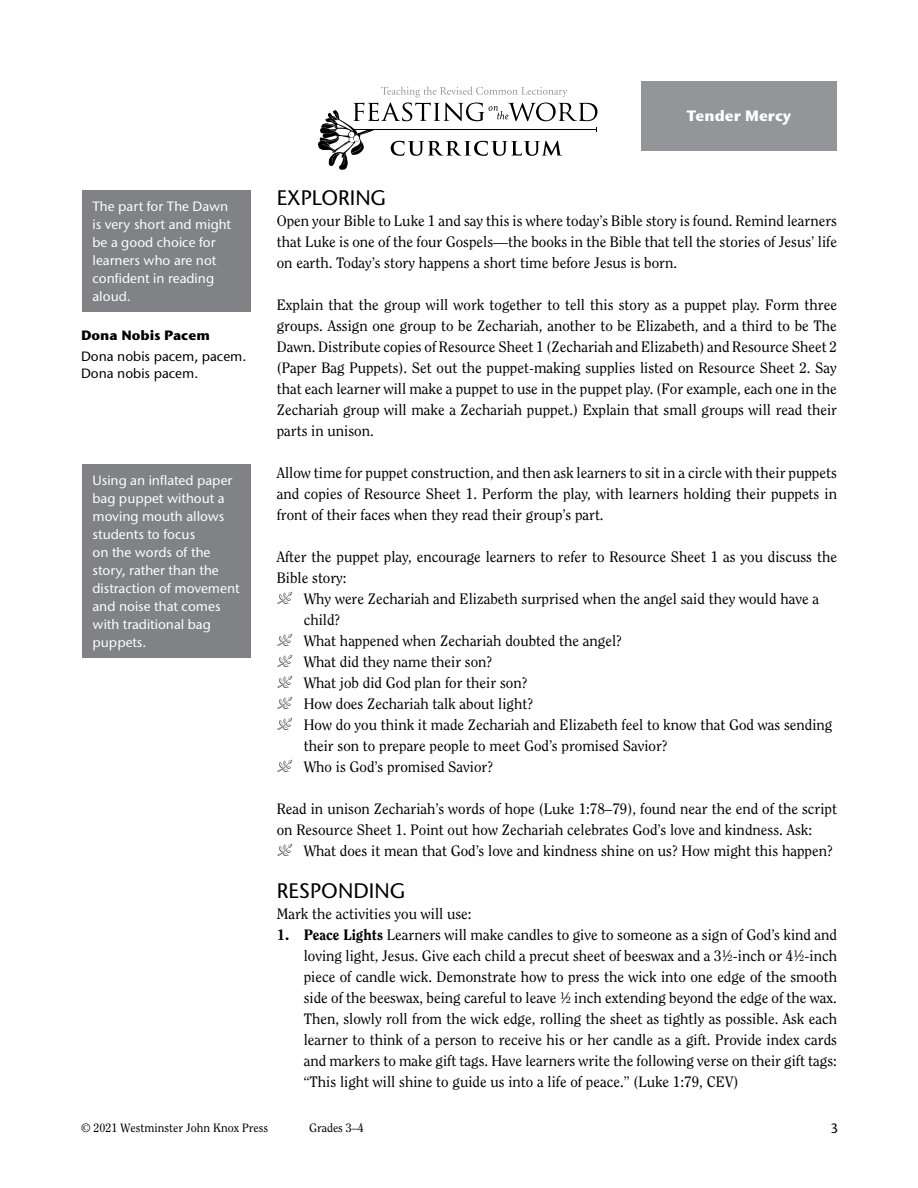
<style>
.page{position:relative;width:918px;height:1188px;background:#fff}
.page>*{position:absolute;margin:0;border:0;box-sizing:border-box;transform-origin:0 0}
.t1{font:500 21px "Stone Sans ITC Std";color:#000}
.t2{font:15px/21px "Clearface Std";color:#000;text-align:justify}
.t3{font:700 15px "Stone Sans ITC Std";color:#fff}
.t4{font:500 13.5px/18px "Stone Sans ITC Std";color:#fff}
.t5{font:500 13.5px/16.5px "Stone Sans ITC Std";color:#000}
.t6{font:700 13.5px "Stone Sans ITC Std";color:#000}
.t7{font:12px "Clearface Std";color:#000}
.s1{font-family:"Type Embellishments Two";font-size:18px}
.s2{font-weight:800}
</style>
<div class="page">
<svg style="left:318px;top:86px;width:280px;height:84px"></svg>
<div style="left:641px;top:81px;width:196px;height:69px;background:#939598"></div>
<div style="left:82px;top:190px;width:168px;height:121px;background:#808285"></div>
<div style="left:82px;top:464px;width:168px;height:194px;background:#808285"></div>
<p class="t4" style="left:92px;top:197px;width:140px">The part for The Dawn is very short and might be a good choice for learners who are not confident in reading aloud.</p>
<p class="t6" style="left:81px;top:326px;width:130px">Dona Nobis Pacem</p>
<p class="t5" style="left:81px;top:348px;width:167px">Dona nobis pacem, pacem.<br>Dona nobis pacem.</p>
<p class="t4" style="left:92px;top:471px;width:149px">Using an inflated paper bag puppet without a moving mouth allows students to focus<br>on the words of the story, rather than the distraction of movement and noise that comes with traditional bag puppets.</p>
<p class="t3" style="left:687px;top:106px;width:106px">Tender Mercy</p>
<h1 class="t1" style="left:277px;top:185px;width:111px">EXPLORING</h1>
<p class="t2" style="left:277px;top:211px;width:562px">Open your Bible to Luke 1 and say this is where today’s Bible story is found. Remind learners that Luke is one of the four Gospels—the books in the Bible that tell the stories of Jesus’ life on earth. Today’s story happens a short time before Jesus is born.</p>
<p class="t2" style="left:277px;top:295px;width:562px">Explain that the group will work together to tell this story as a puppet play. Form three groups. Assign one group to be Zechariah, another to be Elizabeth, and a third to be The Dawn. Distribute copies of Resource Sheet 1 (Zechariah and Elizabeth) and Resource Sheet 2 (Paper Bag Puppets). Set out the puppet-making supplies listed on Resource Sheet 2. Say that each learner will make a puppet to use in the puppet play. (For example, each one in the Zechariah group will make a Zechariah puppet.) Explain that small groups will read their parts in unison.</p>
<p class="t2" style="left:277px;top:463px;width:562px">Allow time for puppet construction, and then ask learners to sit in a circle with their puppets and copies of Resource Sheet 1. Perform the play, with learners holding their puppets in front of their faces when they read their group’s part.</p>
<p class="t2" style="left:277px;top:547px;width:562px">After the puppet play, encourage learners to refer to Resource Sheet 1 as you discuss the</p>
<p class="t2" style="left:277px;top:568px;width:71px">Bible story:</p>
<p class="t2" style="left:277px;top:589px;width:544px"><span class="s1">P</span> Why were Zechariah and Elizabeth surprised when the angel said they would have a</p>
<p class="t2" style="left:304px;top:610px;width:38px">child?</p>
<p class="t2" style="left:277px;top:631px;width:347px"><span class="s1">P</span> What happened when Zechariah doubted the angel?</p>
<p class="t2" style="left:277px;top:652px;width:217px"><span class="s1">P</span> What did they name their son?</p>
<p class="t2" style="left:277px;top:673px;width:252px"><span class="s1">P</span> What job did God plan for their son?</p>
<p class="t2" style="left:277px;top:694px;width:258px"><span class="s1">P</span> How does Zechariah talk about light?</p>
<p class="t2" style="left:277px;top:715px;width:557px"><span class="s1">P</span> How do you think it made Zechariah and Elizabeth feel to know that God was sending</p>
<p class="t2" style="left:304px;top:736px;width:366px">their son to prepare people to meet God’s promised Savior?</p>
<p class="t2" style="left:277px;top:757px;width:218px"><span class="s1">P</span> Who is God’s promised Savior?</p>
<p class="t2" style="left:277px;top:799px;width:562px;text-align:left">Read in unison Zechariah’s words of hope (Luke 1:78–79), found near the end of the script on Resource Sheet 1. Point out how Zechariah celebrates God’s love and kindness. Ask:<br><span class="s1">P</span> What does it mean that God’s love and kindness shine on us? How might this happen?</p>
<h1 class="t1" style="left:277px;top:878px;width:130px">RESPONDING</h1>
<p class="t2" style="left:277px;top:904px;width:196px">Mark the activities you will use:</p>
<p class="t2" style="left:304px;top:925px;width:535px;text-indent:-27px"><span class="s2">1. Peace Lights</span> Learners will make candles to give to someone as a sign of God’s kind and loving light, Jesus. Give each child a precut sheet of beeswax and a 3½-inch or 4½-inch piece of candle wick. Demonstrate how to press the wick into one edge of the smooth side of the beeswax, being careful to leave ½ inch extending beyond the edge of the wax.<br>Then, slowly roll from the wick edge, rolling the sheet as tightly as possible. Ask each learner to think of a person to receive his or her candle as a gift. Provide index cards and markers to make gift tags. Have learners write the following verse on their gift tags: “This light will shine to guide us into a life of peace.” (Luke 1:79, CEV)</p>
<p class="t7" style="left:81px;top:1121px;width:189px">© 2021 Westminster John Knox Press</p>
<p class="t7" style="left:309px;top:1121px;width:56px">Grades 3–4</p>
<p class="t5" style="left:831px;top:1120px;width:9px">3</p>
</div>
